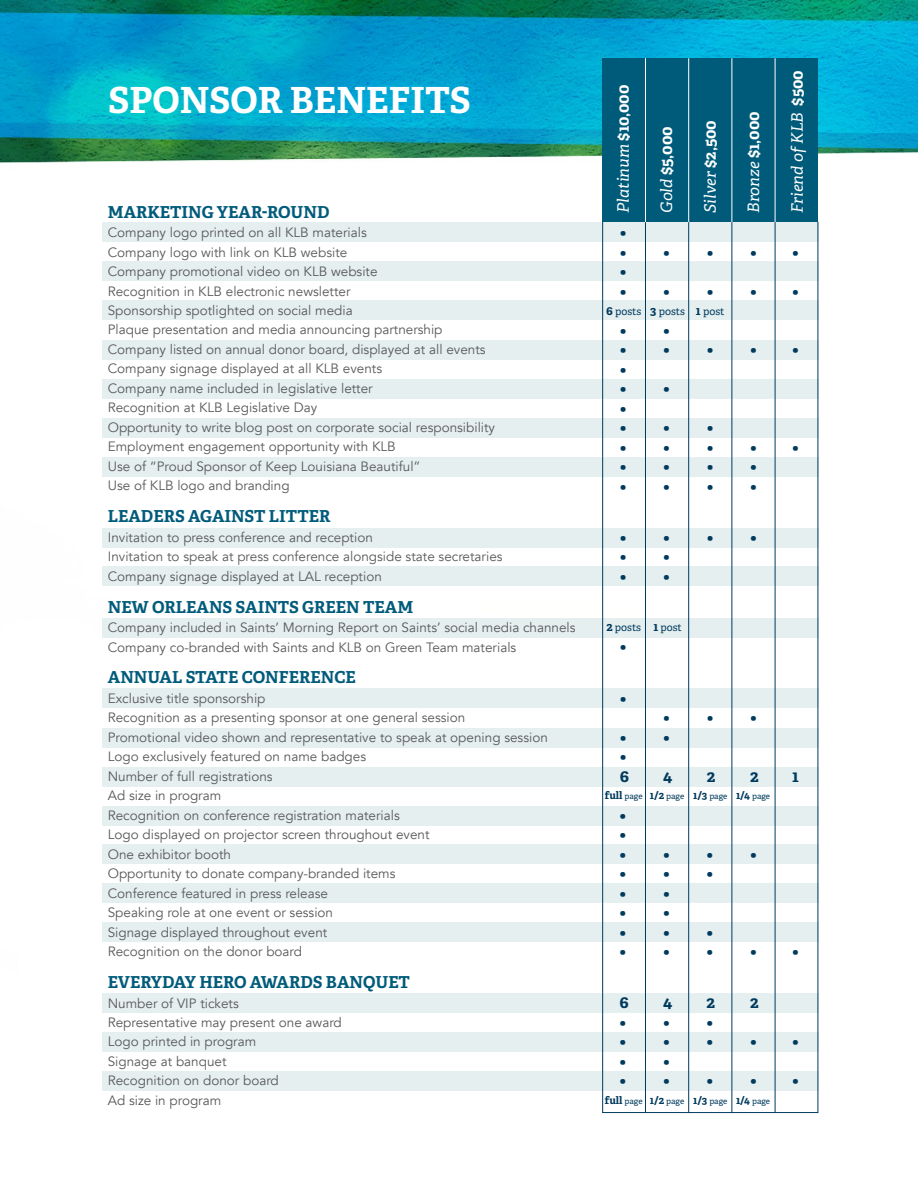
<style>
.page{position:relative;width:918px;height:1188px;background:#fff}
.page>*{position:absolute;margin:0;border:0;box-sizing:border-box;transform-origin:0 0}
.t1{font:700 36px "Adelle";color:#fff}
.t2{font:700 16.5px "Adelle";color:#005b7a}
.t3{font:700 16.5px/19.5px "Adelle";color:#003a5d}
.t4{font:italic 15.75px "Adelle PE";color:#fff}
.t5{font:700 15.75px "Adelle";color:#fff}
.t6{font:13.5px/19.5px "Avenir";color:#58595b}
.t7{font:10.5px "Adelle PE";color:#003a5d}
.t8{font:8.25px "Adelle PE";letter-spacing:-.005em;color:#003a5d}
.s1{font-family:"Adelle";font-weight:700;font-style:normal}
.s2{font-family:"Adelle PE";font-weight:400;font-style:italic}
.s3{font-family:"Adelle";font-weight:700;font-size:12px}
.s4{font-family:"Adelle";font-weight:700;font-size:10.5px}
</style>
<div class="page">
<img style="left:0;top:0;width:918px;height:1114px">
<div style="left:102px;top:222px;width:716px;height:20px;background:#e5eff0"></div>
<div style="left:102px;top:379px;width:716px;height:20px;background:#e5eff0"></div>
<div style="left:102px;top:728px;width:716px;height:20px;background:#e5eff0"></div>
<div style="left:102px;top:883px;width:716px;height:20px;background:#e5eff0"></div>
<div style="left:102px;top:1032px;width:716px;height:20px;background:#e5eff0"></div>
<div style="left:102px;top:806px;width:716px;height:20px;background:#e5eff0"></div>
<div style="left:102px;top:261px;width:716px;height:20px;background:#e5eff0"></div>
<div style="left:102px;top:418px;width:716px;height:20px;background:#e5eff0"></div>
<div style="left:102px;top:528px;width:716px;height:20px;background:#e5eff0"></div>
<div style="left:102px;top:300px;width:716px;height:20px;background:#e5eff0"></div>
<div style="left:102px;top:457px;width:716px;height:20px;background:#e5eff0"></div>
<div style="left:102px;top:566px;width:716px;height:20px;background:#e5eff0"></div>
<div style="left:102px;top:618px;width:716px;height:20px;background:#e5eff0"></div>
<div style="left:102px;top:340px;width:716px;height:20px;background:#e5eff0"></div>
<div style="left:102px;top:688px;width:716px;height:20px;background:#e5eff0"></div>
<div style="left:102px;top:844px;width:716px;height:20px;background:#e5eff0"></div>
<div style="left:102px;top:993px;width:716px;height:20px;background:#e5eff0"></div>
<div style="left:102px;top:767px;width:716px;height:20px;background:#e5eff0"></div>
<div style="left:102px;top:922px;width:716px;height:20px;background:#e5eff0"></div>
<div style="left:102px;top:1071px;width:716px;height:20px;background:#e5eff0"></div>
<div style="left:602px;top:58px;width:216px;height:164px;background:#005b7a"></div>
<svg style="left:602px;top:221px;width:217px;height:892px"></svg>
<hr style="left:645px;top:58px;width:1px;height:164px;background:#fff">
<hr style="left:688px;top:58px;width:1px;height:164px;background:#fff">
<hr style="left:732px;top:58px;width:1px;height:164px;background:#fff">
<hr style="left:775px;top:58px;width:1px;height:164px;background:#fff">
<h1 class="t1" style="left:108px;top:74px;width:364px">SPONSOR BENEFITS</h1>
<p class="t2" style="left:108px;top:200px;width:223px">MARKETING YEAR-ROUND</p>
<p class="t6" style="left:108px;top:223px;width:389px">Company logo printed on all KLB materials<br>Company logo with link on KLB website<br>Company promotional video on KLB website<br>Recognition in KLB electronic newsletter<br>Sponsorship spotlighted on social media<br>Plaque presentation and media announcing partnership Company listed on annual donor board, displayed at all events Company signage displayed at all KLB events<br>Company name included in legislative letter<br>Recognition at KLB Legislative Day<br>Opportunity to write blog post on corporate social responsibility Employment engagement opportunity with KLB<br>Use of “Proud Sponsor of Keep Louisiana Beautiful”<br>Use of KLB logo and branding</p>
<p class="t2" style="left:108px;top:504px;width:224px">LEADERS AGAINST LITTER</p>
<p class="t6" style="left:108px;top:528px;width:396px">Invitation to press conference and reception<br>Invitation to speak at press conference alongside state secretaries<br>Company signage displayed at LAL reception</p>
<p class="t2" style="left:108px;top:595px;width:307px">NEW ORLEANS SAINTS GREEN TEAM</p>
<p class="t6" style="left:108px;top:618px;width:469px">Company included in Saints’ Morning Report on Saints’ social media channels<br>Company co-branded with Saints and KLB on Green Team materials</p>
<p class="t2" style="left:108px;top:666px;width:250px">ANNUAL STATE CONFERENCE</p>
<p class="t6" style="left:108px;top:689px;width:442px">Exclusive title sponsorship<br>Recognition as a presenting sponsor at one general session<br>Promotional video shown and representative to speak at opening session Logo exclusively featured on name badges<br>Number of full registrations<br>Ad size in program<br>Recognition on conference registration materials<br>Logo displayed on projector screen throughout event<br>One exhibitor booth<br>Opportunity to donate company-branded items<br>Conference featured in press release<br>Speaking role at one event or session<br>Signage displayed throughout event<br>Recognition on the donor board</p>
<p class="t2" style="left:108px;top:970px;width:304px">EVERYDAY HERO AWARDS BANQUET</p>
<p class="t6" style="left:108px;top:993px;width:236px">Number of VIP tickets<br>Representative may present one award<br>Logo printed in program<br>Signage at banquet<br>Recognition on donor board<br>Ad size in program</p>
<p class="t4" style="left:612px;top:213px;width:129px;rotate:-90deg">Platinum <span class="s1">$10,000</span></p>
<p class="t5" style="left:655px;top:213px;width:88px;rotate:-90deg"><span class="s2">Gold</span> $5,000</p>
<p class="t4" style="left:699px;top:213px;width:94px;rotate:-90deg">Silver <span class="s1">$2,500</span></p>
<p class="t4" style="left:742px;top:213px;width:103px;rotate:-90deg">Bronze <span class="s1">$1,000</span></p>
<p class="t4" style="left:786px;top:213px;width:144px;rotate:-90deg">Friend of KLB <span class="s1">$500</span></p>
<p class="t3" style="left:620px;top:222px;width:8px">•</p>
<p class="t3" style="left:620px;top:242px;width:52px">• •</p>
<p class="t3" style="left:707px;top:242px;width:52px">• •</p>
<p class="t3" style="left:792px;top:242px;width:8px">•</p>
<p class="t3" style="left:620px;top:261px;width:8px">•</p>
<p class="t3" style="left:620px;top:281px;width:52px">• •</p>
<p class="t3" style="left:707px;top:281px;width:52px">• •</p>
<p class="t3" style="left:792px;top:281px;width:8px">•</p>
<p class="t3" style="left:620px;top:320px;width:52px">• •</p>
<p class="t3" style="left:620px;top:339px;width:52px">• •</p>
<p class="t3" style="left:707px;top:339px;width:52px">• •</p>
<p class="t3" style="left:792px;top:339px;width:8px">•</p>
<p class="t3" style="left:620px;top:359px;width:8px">•</p>
<p class="t3" style="left:620px;top:378px;width:52px">• • •</p>
<p class="t3" style="left:620px;top:417px;width:52px">• •</p>
<p class="t3" style="left:707px;top:417px;width:8px">•</p>
<p class="t3" style="left:620px;top:436px;width:52px">• •</p>
<p class="t3" style="left:707px;top:436px;width:52px">• •</p>
<p class="t3" style="left:792px;top:436px;width:8px">•</p>
<p class="t3" style="left:620px;top:456px;width:52px">• •</p>
<p class="t3" style="left:707px;top:456px;width:52px">• •</p>
<p class="t3" style="left:620px;top:475px;width:52px">• •</p>
<p class="t3" style="left:707px;top:475px;width:52px">• •</p>
<p class="t7" style="left:606px;top:303px;width:37px"><span class="s3">6</span> posts</p>
<p class="t7" style="left:650px;top:303px;width:36px"><span class="s3">3</span> posts</p>
<p class="t7" style="left:696px;top:303px;width:30px"><span class="s3">1</span> post</p>
<p class="t3" style="left:620px;top:527px;width:52px">• •</p>
<p class="t3" style="left:707px;top:527px;width:52px">• •</p>
<p class="t3" style="left:620px;top:546px;width:52px">• •</p>
<p class="t3" style="left:620px;top:566px;width:52px">• •</p>
<p class="t7" style="left:606px;top:620px;width:36px"><span class="s3">2</span> posts</p>
<p class="t3" style="left:620px;top:636px;width:8px">•</p>
<p class="t7" style="left:653px;top:620px;width:30px"><span class="s3">1</span> post</p>
<p class="t3" style="left:620px;top:688px;width:8px">•</p>
<p class="t3" style="left:663px;top:707px;width:52px">• •</p>
<p class="t3" style="left:750px;top:707px;width:8px">•</p>
<p class="t3" style="left:620px;top:727px;width:52px">• • •<br>6</p>
<p class="t3" style="left:663px;top:765px;width:11px">4</p>
<p class="t3" style="left:707px;top:765px;width:10px">2</p>
<p class="t3" style="left:750px;top:765px;width:10px">2</p>
<p class="t3" style="left:792px;top:765px;width:8px">1</p>
<p class="t8" style="left:605px;top:790px;width:167px"><span class="s4">full</span> page <span class="s4">1/2</span> page <span class="s4">1/3</span> page <span class="s4">1/4</span> page</p>
<p class="t3" style="left:620px;top:804px;width:8px">• •</p>
<p class="t3" style="left:620px;top:843px;width:52px">• •</p>
<p class="t3" style="left:707px;top:843px;width:52px">• •</p>
<p class="t3" style="left:620px;top:863px;width:52px">• •</p>
<p class="t3" style="left:707px;top:863px;width:8px">•</p>
<p class="t3" style="left:620px;top:882px;width:52px">• •</p>
<p class="t3" style="left:620px;top:902px;width:52px">• •</p>
<p class="t3" style="left:620px;top:921px;width:52px">• •</p>
<p class="t3" style="left:707px;top:921px;width:8px">•</p>
<p class="t3" style="left:620px;top:941px;width:52px">• •</p>
<p class="t3" style="left:707px;top:941px;width:52px">• •</p>
<p class="t3" style="left:792px;top:941px;width:8px">•</p>
<p class="t3" style="left:620px;top:992px;width:11px">6</p>
<p class="t3" style="left:663px;top:992px;width:11px">4</p>
<p class="t3" style="left:707px;top:992px;width:10px">2</p>
<p class="t3" style="left:750px;top:992px;width:10px">2</p>
<p class="t3" style="left:620px;top:1012px;width:52px">• •</p>
<p class="t3" style="left:707px;top:1012px;width:8px">•</p>
<p class="t3" style="left:620px;top:1031px;width:52px">• •</p>
<p class="t3" style="left:707px;top:1031px;width:52px">• •</p>
<p class="t3" style="left:792px;top:1031px;width:8px">•</p>
<p class="t3" style="left:620px;top:1051px;width:52px">• •</p>
<p class="t3" style="left:620px;top:1070px;width:52px">• •</p>
<p class="t3" style="left:707px;top:1070px;width:52px">• •</p>
<p class="t3" style="left:792px;top:1070px;width:8px">•</p>
<p class="t8" style="left:605px;top:1095px;width:167px"><span class="s4">full</span> page <span class="s4">1/2</span> page <span class="s4">1/3</span> page <span class="s4">1/4</span> page</p>
</div>
